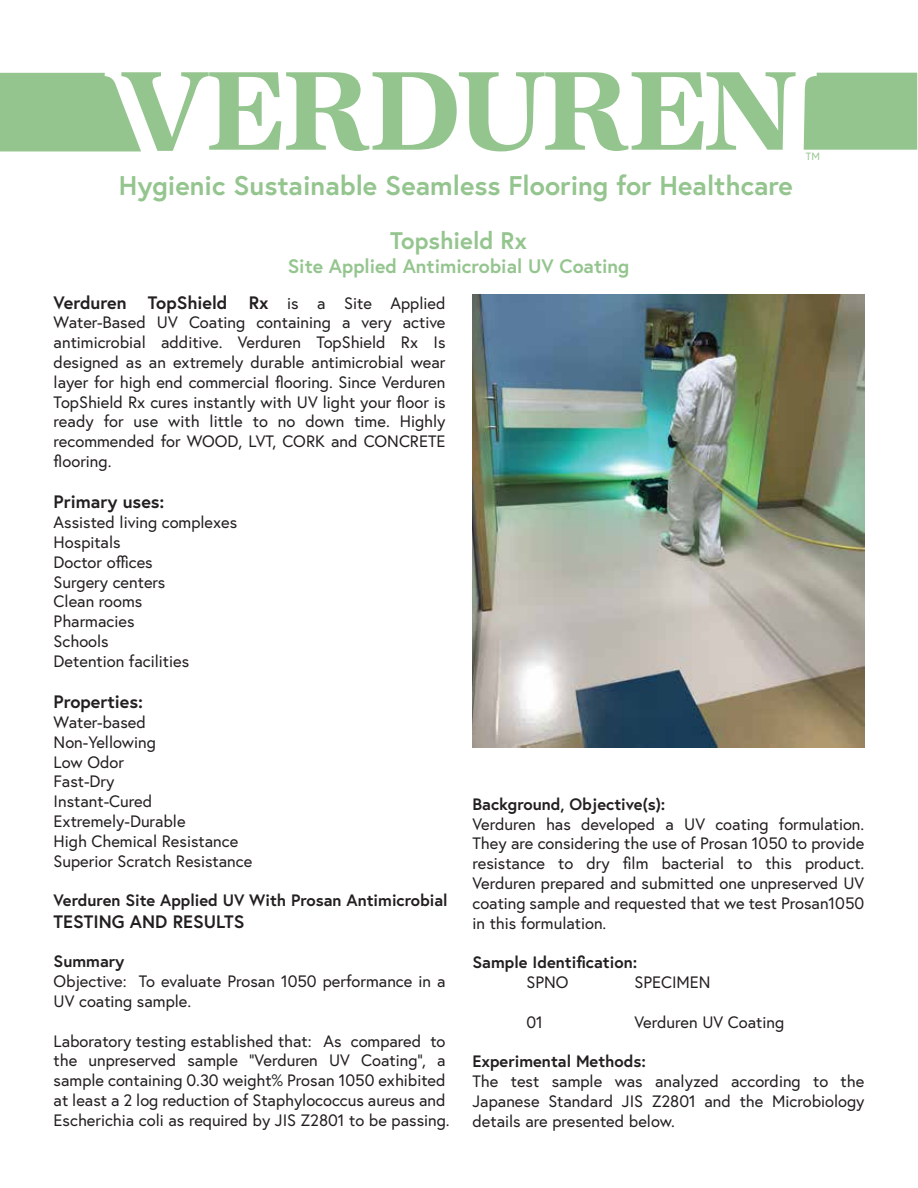
<style>
.page{position:relative;width:918px;height:1188px;background:#fff}
.page>*{position:absolute;margin:0;border:0;box-sizing:border-box;transform-origin:0 0}
.t1{font:700 27px "Europa";color:#94c58e}
.t2{font:700 24px "Europa";color:#94c58e}
.t3{font:700 19.5px "Europa";color:#94c58e}
.t4{font:700 18px "Europa";color:#231f20}
.t5{font:16.5px/19.8px "Europa";color:#231f20}
.t6{font:700 16.5px "Europa";color:#231f20}
.t7{font:10.5px "Europa";color:#94c58e}
.s1{font-weight:400;font-size:16.5px}
</style>
<div class="page">
<div style="left:804px;top:73px;width:113px;height:77px;background:#94c58e"></div>
<svg style="left:0;top:72px;width:796px;height:79px"></svg>
<img style="left:473px;top:295px;width:391px;height:453px">
<h1 class="t1" style="left:119px;top:167px;width:676px">Hygienic Sustainable Seamless Flooring for Healthcare</h1>
<p class="t7" style="left:806px;top:150px;width:15px">TM</p>
<h2 class="t2" style="left:390px;top:225px;width:139px">Topshield Rx</h2>
<p class="t3" style="left:288px;top:253px;width:343px">Site Applied Antimicrobial UV Coating</p>
<p class="t4" style="left:54px;top:290px;width:393px">Verduren TopShield Rx <span class="s1">is a Site Applied</span></p>
<p class="t5" style="left:54px;top:312px;width:393px;text-align:justify">Water-Based UV Coating containing a very active antimicrobial additive. Verduren TopShield Rx Is designed as an extremely durable antimicrobial wear layer for high end commercial flooring. Since Verduren TopShield Rx cures instantly with UV light your floor is ready for use with little to no down time. Highly recommended for WOOD, LVT, CORK and CONCRETE flooring.</p>
<p class="t4" style="left:54px;top:490px;width:112px">Primary uses:</p>
<p class="t5" style="left:54px;top:512px;width:185px">Assisted living complexes<br>Hospitals<br>Doctor offices<br>Surgery centers<br>Clean rooms<br>Pharmacies<br>Schools<br>Detention facilities</p>
<p class="t4" style="left:54px;top:690px;width:91px">Properties:</p>
<p class="t5" style="left:54px;top:712px;width:200px">Water-based<br>Non-Yellowing<br>Low Odor<br>Fast-Dry<br>Instant-Cured<br>Extremely-Durable<br>High Chemical Resistance<br>Superior Scratch Resistance</p>
<p class="t6" style="left:54px;top:889px;width:396px">Verduren Site Applied UV With Prosan Antimicrobial</p>
<p class="t4" style="left:54px;top:909px;width:192px">TESTING AND RESULTS</p>
<p class="t6" style="left:54px;top:950px;width:72px">Summary</p>
<p class="t5" style="left:54px;top:971px;width:393px">Objective: To evaluate Prosan 1050 performance in a<br>UV coating sample.</p>
<p class="t5" style="left:54px;top:1031px;width:398px">Laboratory testing established that: As compared to the unpreserved sample "Verduren UV Coating", a sample containing 0.30 weight% Prosan 1050 exhibited at least a 2 log reduction of Staphylococcus aureus and Escherichia coli as required by JIS Z2801 to be passing.</p>
<p class="t6" style="left:472px;top:793px;width:194px">Background, Objective(s):</p>
<p class="t5" style="left:472px;top:814px;width:393px;text-align:justify">Verduren has developed a UV coating formulation.<br>They are considering the use of Prosan 1050 to provide resistance to dry film bacterial to this product.<br>Verduren prepared and submitted one unpreserved UV coating sample and requested that we test Prosan1050 in this formulation.</p>
<p class="t6" style="left:472px;top:951px;width:166px">Sample Identification:</p>
<p class="t5" style="left:527px;top:972px;width:44px">SPNO</p>
<p class="t5" style="left:635px;top:972px;width:78px">SPECIMEN</p>
<p class="t5" style="left:526px;top:1012px;width:18px">01</p>
<p class="t5" style="left:635px;top:1012px;width:151px">Verduren UV Coating</p>
<p class="t6" style="left:472px;top:1050px;width:175px">Experimental Methods:</p>
<p class="t5" style="left:472px;top:1071px;width:393px;text-align:justify">The test sample was analyzed according to the Japanese Standard JIS Z2801 and the Microbiology details are presented below.</p>
</div>
